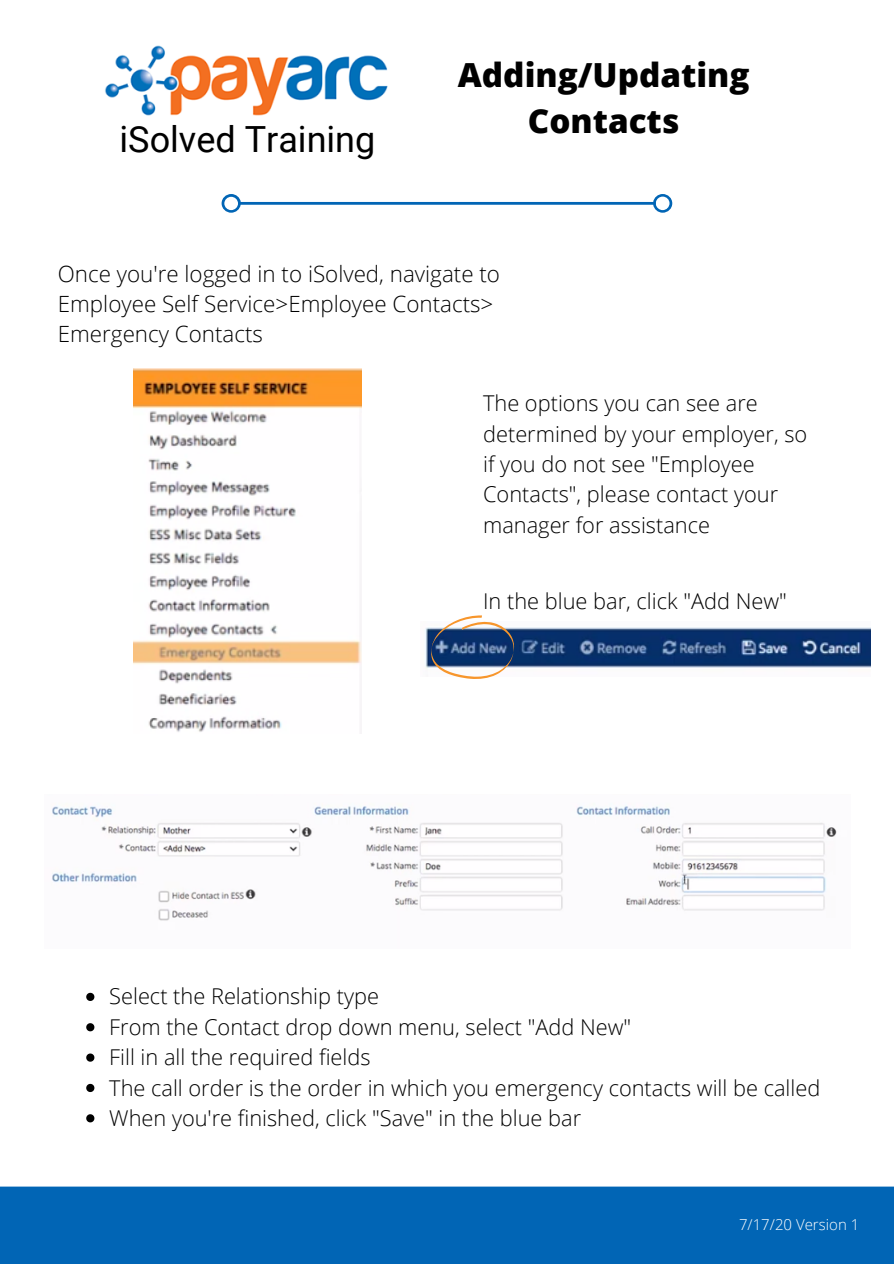
<style>
.page{position:relative;width:894px;height:1264px;background:#fff}
.page>*{position:absolute;margin:0;border:0;box-sizing:border-box;transform-origin:0 0}
.t1{font:36px "Roboto";color:#000}
.t2{font:800 33.15px/46px "Open Sans";color:#000;text-align:center}
.t3{font:300 22.35px/30.3px "Open Sans";color:#000}
.t4{font:300 21.75px/30.3px "Open Sans";color:#000}
.t5{font:300 15px "Open Sans";color:#fff}
</style>
<div class="page">
<img style="left:105px;top:45px;width:283px;height:71px">
<div style="left:0;top:1186px;width:893px;height:77px;background:#0165b5"></div>
<svg style="left:221px;top:194px;width:451px;height:19px"></svg>
<img style="left:134px;top:369px;width:227px;height:363px">
<img style="left:425px;top:627px;width:444px;height:42px">
<svg style="left:430px;top:615px;width:84px;height:64px"></svg>
<svg style="left:86px;top:992px;width:8px;height:8px"></svg>
<svg style="left:86px;top:1023px;width:8px;height:8px"></svg>
<svg style="left:86px;top:1053px;width:8px;height:8px"></svg>
<svg style="left:86px;top:1083px;width:8px;height:9px"></svg>
<svg style="left:86px;top:1114px;width:8px;height:8px"></svg>
<img style="left:52px;top:806px;width:785px;height:115px">
<h1 class="t1" style="left:119px;top:118px;width:257px">iSolved Training</h1>
<h2 class="t2" style="left:457px;top:51px;width:293px">Adding/Updating<br>Contacts</h2>
<p class="t3" style="left:58px;top:258px;width:443px">Once you're logged in to iSolved, navigate to<br>Employee Self Service&gt;Employee Contacts&gt;<br>Emergency Contacts</p>
<p class="t4" style="left:483px;top:387px;width:325px">The options you can see are determined by your employer, so if you do not see "Employee<br>Contacts", please contact your manager for assistance</p>
<p class="t4" style="left:483px;top:585px;width:305px">In the blue bar, click "Add New"</p>
<p class="t4" style="left:109px;top:980px;width:712px">Select the Relationship type<br>From the Contact drop down menu, select "Add New"<br>Fill in all the required fields<br>The call order is the order in which you emergency contacts will be called When you're finished, click "Save" in the blue bar</p>
<p class="t5" style="left:738px;top:1213px;width:122px">7/17/20 Version 1</p>
</div>
